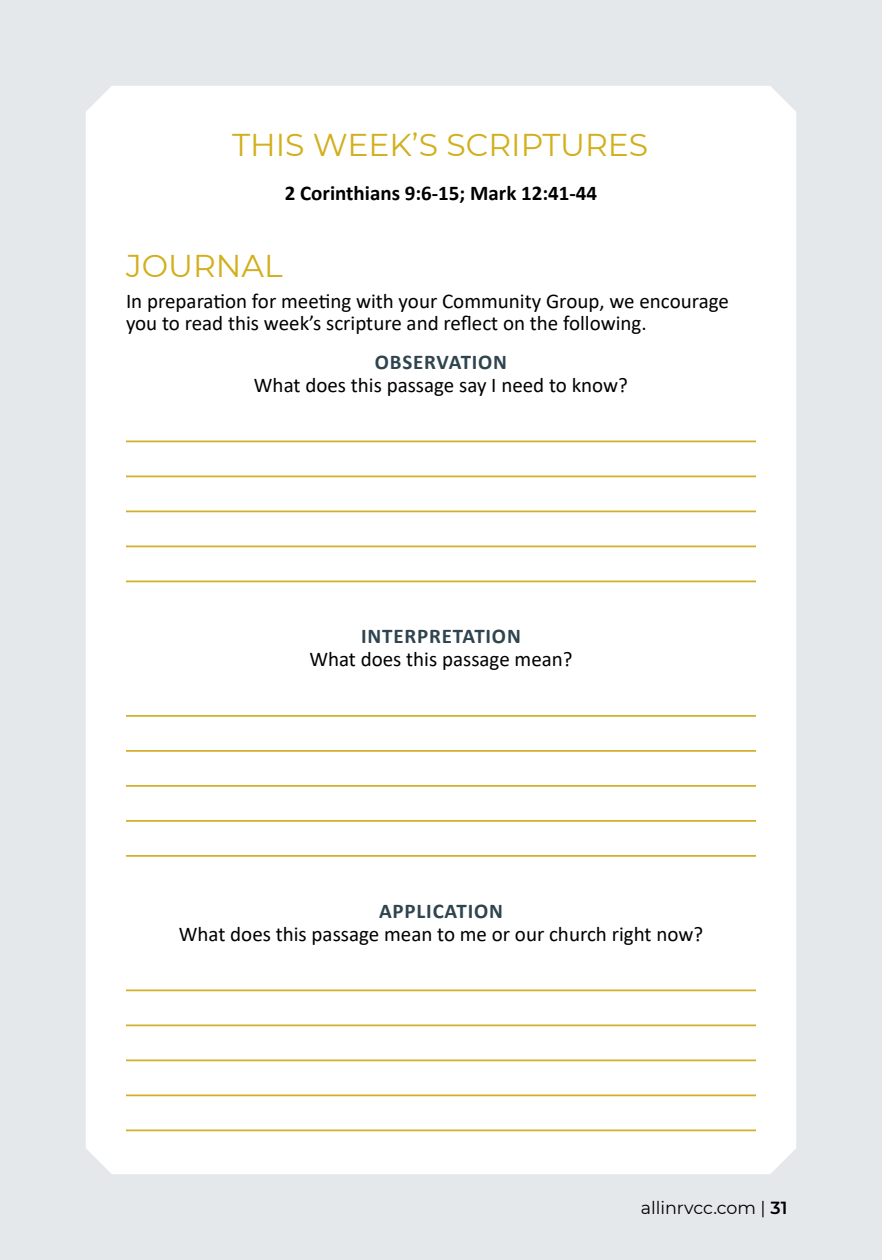
<style>
.page{position:relative;width:882px;height:1260px;background:#e4e8eb}
.page>*{position:absolute;margin:0;border:0;box-sizing:border-box;transform-origin:0 0}
.t1{font:31.5px "Montserrat";color:#d2af1c}
.t2{font:21px/22.6px "Calibri";color:#000}
.t3{font:700 21px "Calibri";letter-spacing:.04em;color:#2f444e}
.t4{font:700 21px "Calibri";color:#000}
.t5{font:17.5px "Montserrat";color:#000}
.s1{font-weight:600}
</style>
<div class="page">
<div style="left:86px;top:86px;width:710px;height:1088px;background:#fff"></div>
<h1 class="t1" style="left:232px;top:124px;width:418px">THIS WEEK’S SCRIPTURES</h1>
<p class="t4" style="left:285px;top:178px;width:314px">2 Corinthians 9:6-15; Mark 12:41-44</p>
<h1 class="t1" style="left:126px;top:244px;width:158px">JOURNAL</h1>
<p class="t2" style="left:126px;top:289px;width:604px">In preparation for meeting with your Community Group, we encourage you to read this week’s scripture and reflect on the following.</p>
<p class="t3" style="left:375px;top:347px;width:134px">OBSERVATION</p>
<p class="t2" style="left:254px;top:373px;width:376px">What does this passage say I need to know?</p>
<p class="t3" style="left:361px;top:622px;width:161px">INTERPRETATION</p>
<p class="t2" style="left:309px;top:647px;width:265px">What does this passage mean?</p>
<p class="t3" style="left:379px;top:896px;width:125px">APPLICATION</p>
<p class="t2" style="left:179px;top:922px;width:526px">What does this passage mean to me or our church right now?</p>
<p class="t5" style="left:641px;top:1196px;width:148px">allinrvcc.com | <span class="s1">31</span></p>
</div>
